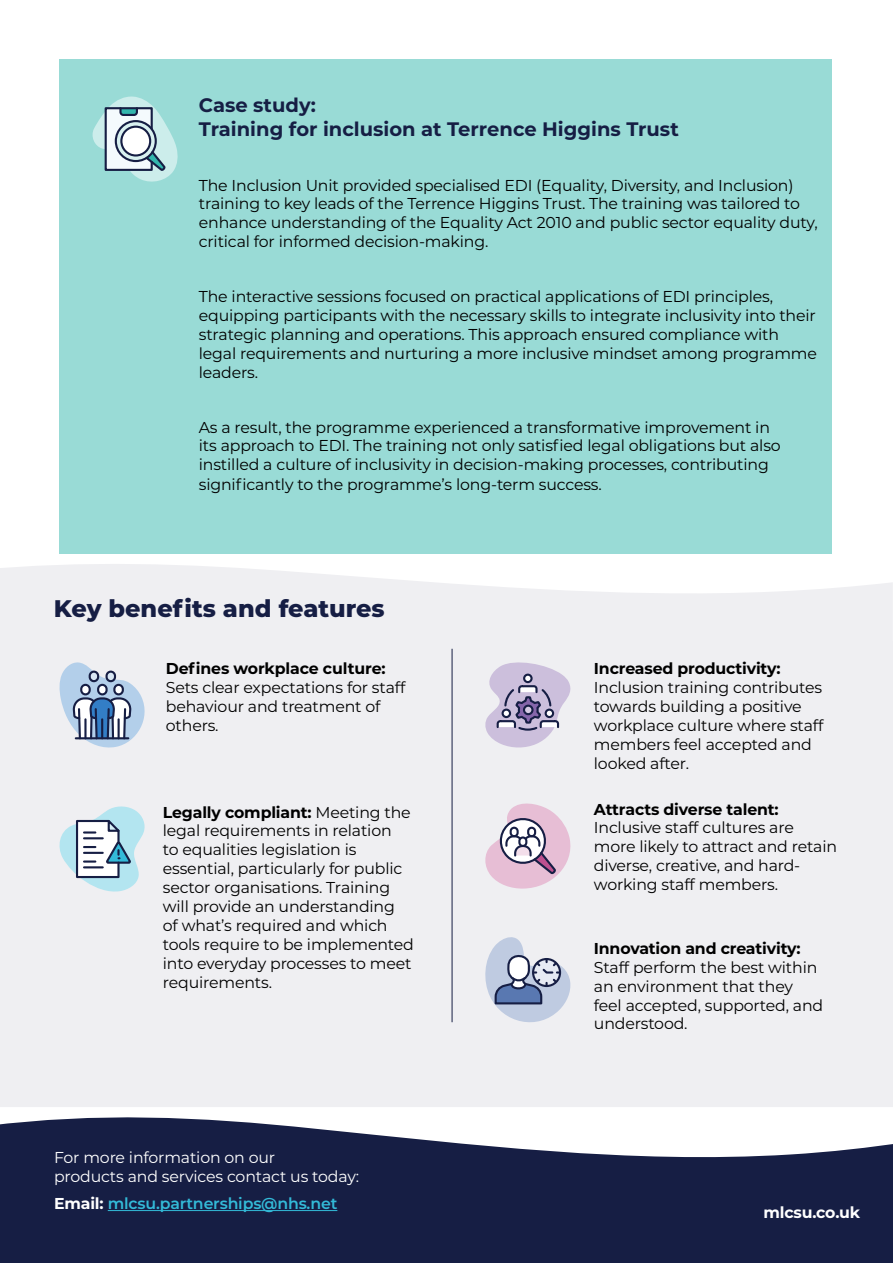
<style>
.page{position:relative;width:893px;height:1263px;background:#fff}
.page>*{position:absolute;margin:0;border:0;box-sizing:border-box;transform-origin:0 0}
.Heading_2{font:800 24px "Montserrat";color:#161e44}
.Heading_3{font:700 19.5px/23.4px "Montserrat";color:#161e44}
.Paragraph{font:15.75px/18.9px "Montserrat";letter-spacing:-.01em;color:#000}
.Paragraph-2{font:15.75px/18.9px "Montserrat";letter-spacing:-.01em;color:#fff}
.Paragraph-3{font:600 15.75px "Montserrat";letter-spacing:-.01em;color:#33bad8}
.Paragraph-4{font:700 15.75px "Montserrat";letter-spacing:-.01em;color:#fff}
.s1{font-weight:700}
.s2{font-weight:700;color:#fff}
</style>
<div class="page">
<div style="left:59px;top:60px;width:773px;height:494px;background:#99dbd6"></div>
<svg style="left:0;top:1117px;width:893px;height:146px;background:#383f5f"></svg>
<svg style="left:93px;top:97px;width:85px;height:85px"></svg>
<div style="left:115px;top:120px;width:42px;height:42px;border:2px solid #161e44;border-radius:50%"></div>
<div style="left:121px;top:127px;width:29px;height:28px;background:#fff;border-radius:50%"></div>
<div style="left:120px;top:126px;width:31px;height:31px;border:2px solid #161e44;border-radius:50%"></div>
<div style="left:0;top:564px;width:893px;height:543px;background:#efeff2"></div>
<hr style="left:108px;top:1210px;width:229px;height:1px;background:#33bad8">
<hr style="left:452px;top:649px;width:1px;height:373px;background:#161e44">
<svg style="left:60px;top:806px;width:85px;height:85px"></svg>
<svg style="left:60px;top:662px;width:85px;height:85px"></svg>
<hr style="left:76px;top:737px;width:52px;height:2px;background:#161e44">
<svg style="left:485px;top:662px;width:85px;height:85px"></svg>
<svg style="left:485px;top:803px;width:85px;height:85px"></svg>
<svg style="left:485px;top:937px;width:85px;height:85px"></svg>
<div style="left:532px;top:958px;width:29px;height:29px;border:2px solid #161e44;border-radius:50%"></div>
<h3 class="Heading_3" style="left:199px;top:93px;width:481px">Case study:<br>Training for inclusion at Terrence Higgins Trust</h3>
<p class="Paragraph" style="left:199px;top:175px;width:620px">The Inclusion Unit provided specialised EDI (Equality, Diversity, and Inclusion) training to key leads of the Terrence Higgins Trust. The training was tailored to enhance understanding of the Equality Act 2010 and public sector equality duty, critical for informed decision-making.</p>
<p class="Paragraph" style="left:199px;top:286px;width:620px">The interactive sessions focused on practical applications of EDI principles, equipping participants with the necessary skills to integrate inclusivity into their strategic planning and operations. This approach ensured compliance with legal requirements and nurturing a more inclusive mindset among programme leaders.</p>
<p class="Paragraph" style="left:199px;top:417px;width:583px">As a result, the programme experienced a transformative improvement in its approach to EDI. The training not only satisfied legal obligations but also instilled a culture of inclusivity in decision-making processes, contributing significantly to the programme’s long-term success.</p>
<h2 class="Heading_2" style="left:54px;top:591px;width:332px">Key benefits and features</h2>
<p class="Paragraph" style="left:166px;top:658px;width:241px"><span class="s1">Defines workplace culture:<br></span>Sets clear expectations for staff behaviour and treatment of others.</p>
<p class="Paragraph" style="left:163px;top:802px;width:253px"><span class="s1">Legally compliant:</span> Meeting the legal requirements in relation<br>to equalities legislation is essential, particularly for public sector organisations. Training will provide an understanding of what’s required and which tools require to be implemented into everyday processes to meet requirements.</p>
<p class="Paragraph" style="left:594px;top:658px;width:231px"><span class="s1">Increased productivity:<br></span>Inclusion training contributes towards building a positive workplace culture where staff members feel accepted and looked after.</p>
<p class="Paragraph" style="left:594px;top:799px;width:245px"><span class="s1">Attracts diverse talent:<br></span>Inclusive staff cultures are more likely to attract and retain diverse, creative, and hard&shy;working staff members.</p>
<p class="Paragraph" style="left:594px;top:938px;width:231px"><span class="s1">Innovation and creativity:<br></span>Staff perform the best within an environment that they feel accepted, supported, and understood.</p>
<p class="Paragraph-2" style="left:54px;top:1147px;width:307px">For more information on our<br>products and services contact us today:</p>
<p class="Paragraph-3" style="left:54px;top:1192px;width:285px"><span class="s2">Email:</span> mlcsu.partnerships@nhs.net</p>
<p class="Paragraph-4" style="left:763px;top:1201px;width:98px">mlcsu.co.uk</p>
</div>
